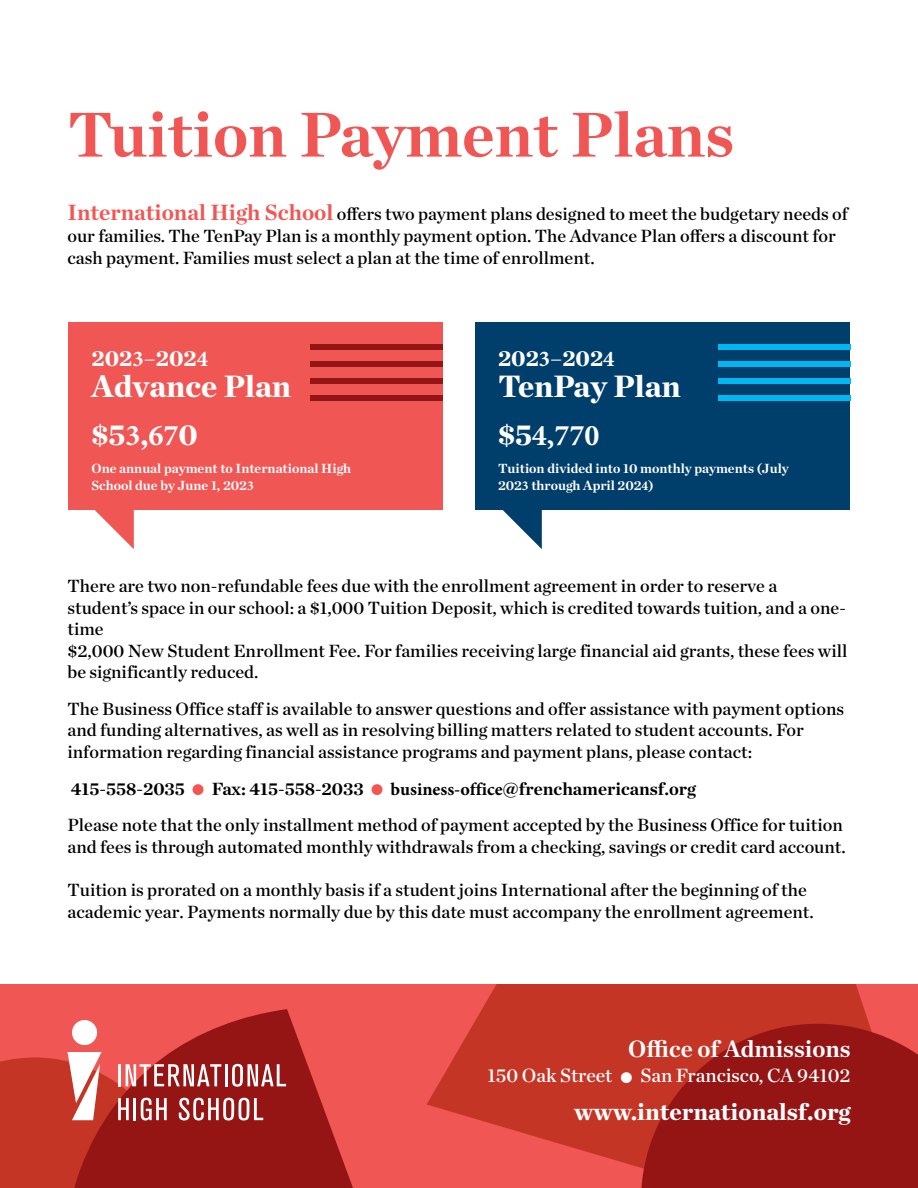
<style>
.page{position:relative;width:918px;height:1188px;background:#fff}
.page>*{position:absolute;margin:0;border:0;box-sizing:border-box;transform-origin:0 0}
.Major_Head_43-Light{font:700 64.5px "Chronicle Deck";color:#f05653}
.Advance-FACTS_Plan_S{font:900 31.5px "Chronicle Deck";color:#fff}
.Advance-FACTS_Plan_S-2{font:900 30px "Chronicle Deck";color:#fff}
.Advance-FACTS_Plan_S-3{font:700 30px "Minion Pro";color:#fff}
.Website{font:900 24px "Chronicle Deck";color:#fff}
.Office_of_Admission{font:700 24px "Chronicle Deck";color:#fff}
.Advance-FACTS_Plan_S-4{font:900 22.5px "Chronicle Deck";color:#fff}
.Address{font:19.5px "Chronicle Deck Semi";color:#fff}
.Intro_Text{font:18px/21.6px "Chronicle Deck Semi";color:#000}
.Payment_Plans-Body_T{font:18px/21.6px "Chronicle Deck Semi";color:#000}
.Intro_Text-2{font:700 18px "Chronicle Deck";color:#000}
.Advance-FACTS_Plan_S-5{font:700 13.5px/16.2px "Chronicle Deck";color:#fff}
.s1{font-family:"Chronicle Deck";font-weight:700;font-size:22.5px;color:#f05653}
.s2{font-family:"Minion Pro";font-weight:700}
.s3{font-family:"Minion Pro"}
.s4{font-family:"Chronicle Deck";font-weight:900}
.s5{font-family:"Chronicle Deck";font-weight:700}
</style>
<div class="page">
<div style="left:0;top:984px;width:918px;height:204px;background:#f05653"></div>
<svg style="left:72px;top:1009px;width:281px;height:179px"></svg>
<svg style="left:427px;top:984px;width:442px;height:184px;fill:#c53525"></svg>
<svg style="left:641px;top:1024px;width:277px;height:164px;background:#9d1a17"></svg>
<svg style="left:95px;top:510px;width:39px;height:39px"></svg>
<div style="left:68px;top:322px;width:374px;height:188px;background:#f05653"></div>
<div style="left:310px;top:395px;width:132px;height:6px;background:#951414"></div>
<div style="left:310px;top:378px;width:132px;height:6px;background:#951414"></div>
<div style="left:310px;top:361px;width:132px;height:6px;background:#951414"></div>
<div style="left:310px;top:344px;width:132px;height:6px;background:#951414"></div>
<div style="left:72px;top:1020px;width:25px;height:25px;background:#fff;border-radius:50%"></div>
<svg style="left:0;top:1052px;width:286px;height:136px;background:#b23934"></svg>
<div style="left:476px;top:322px;width:374px;height:188px;background:#003f6b"></div>
<div style="left:718px;top:395px;width:132px;height:6px;background:#00b7f1"></div>
<div style="left:718px;top:378px;width:132px;height:6px;background:#00b7f1"></div>
<div style="left:718px;top:361px;width:132px;height:6px;background:#00b7f1"></div>
<div style="left:718px;top:344px;width:132px;height:6px;background:#00b7f1"></div>
<svg style="left:502px;top:510px;width:40px;height:39px"></svg>
<svg style="left:621px;top:1072px;width:11px;height:11px"></svg>
<p class="Major_Head_43-Light" style="left:68px;top:83px;width:668px">Tuition Payment Plans</p>
<p class="Payment_Plans-Body_T" style="left:68px;top:202px;width:782px"><span class="s1">International High School</span> offers two payment plans designed to meet the budgetary needs of our families. The TenPay Plan is a monthly payment option. The Advance Plan offers a discount for cash payment. Families must select a plan at the time of enrollment.</p>
<p class="Advance-FACTS_Plan_S-4" style="left:92px;top:340px;width:118px">202<span class="s2">3</span>–202<span class="s2">4</span></p>
<p class="Advance-FACTS_Plan_S" style="left:92px;top:361px;width:201px">Advance Plan</p>
<p class="Advance-FACTS_Plan_S-2" style="left:92px;top:410px;width:108px">$5<span class="s2">3</span>,<span class="s2">67</span>0</p>
<p class="Advance-FACTS_Plan_S-5" style="left:92px;top:460px;width:261px">One annual payment to International High<br>School due by June 1, 202<span class="s3">3</span></p>
<p class="Advance-FACTS_Plan_S-4" style="left:498px;top:340px;width:118px">202<span class="s2">3</span>–202<span class="s2">4</span></p>
<p class="Advance-FACTS_Plan_S" style="left:498px;top:361px;width:184px">TenPay Plan</p>
<p class="Advance-FACTS_Plan_S-3" style="left:498px;top:414px;width:103px"><span class="s4">$5</span>4,770</p>
<p class="Advance-FACTS_Plan_S-5" style="left:498px;top:460px;width:292px">Tuition divided into 10 monthly payments (July<br>202<span class="s3">3</span> through April 202<span class="s3">4</span>)</p>
<p class="Intro_Text" style="left:68px;top:574px;width:781px">There are two non-refundable fees due with the enrollment agreement in order to reserve a student’s space in our school: a $1,000 Tuition Deposit, which is credited towards tuition, and a one&shy;time<br>$2,000 New Student Enrollment Fee. For families receiving large financial aid grants, these fees will be significantly reduced.</p>
<p class="Intro_Text" style="left:68px;top:697px;width:778px">The Business Office staff is available to answer questions and offer assistance with payment options and funding alternatives, as well as in resolving billing matters related to student accounts. For information regarding financial assistance programs and payment plans, please contact:</p>
<p class="Intro_Text-2" style="left:71px;top:774px;width:115px">415-558-2035</p>
<p class="Intro_Text-2" style="left:212px;top:774px;width:153px">Fax: 415-558-2033</p>
<p class="Intro_Text" style="left:67px;top:769px;width:777px;line-height:36.6px;text-indent:323px"><span class="s2">business-office</span><span class="s5">@frenchamericansf.org<br></span>Please note that the only installment method of payment accepted by the Business Office for tuition</p>
<p class="Intro_Text" style="left:67px;top:835px;width:780px">and fees is through automated monthly withdrawals from a checking, savings or credit card account.</p>
<p class="Intro_Text" style="left:67px;top:878px;width:748px">Tuition is prorated on a monthly basis if a student joins International after the beginning of the academic year. Payments normally due by this date must accompany the enrollment agreement.</p>
<p class="Office_of_Admission" style="left:628px;top:1030px;width:224px">Office of Admissions</p>
<p class="Address" style="left:488px;top:1060px;width:126px">150 Oak Street</p>
<p class="Address" style="left:640px;top:1060px;width:212px">San Francisco, CA 94102</p>
<p class="Website" style="left:574px;top:1092px;width:278px">www.internationalsf.org</p>
</div>
